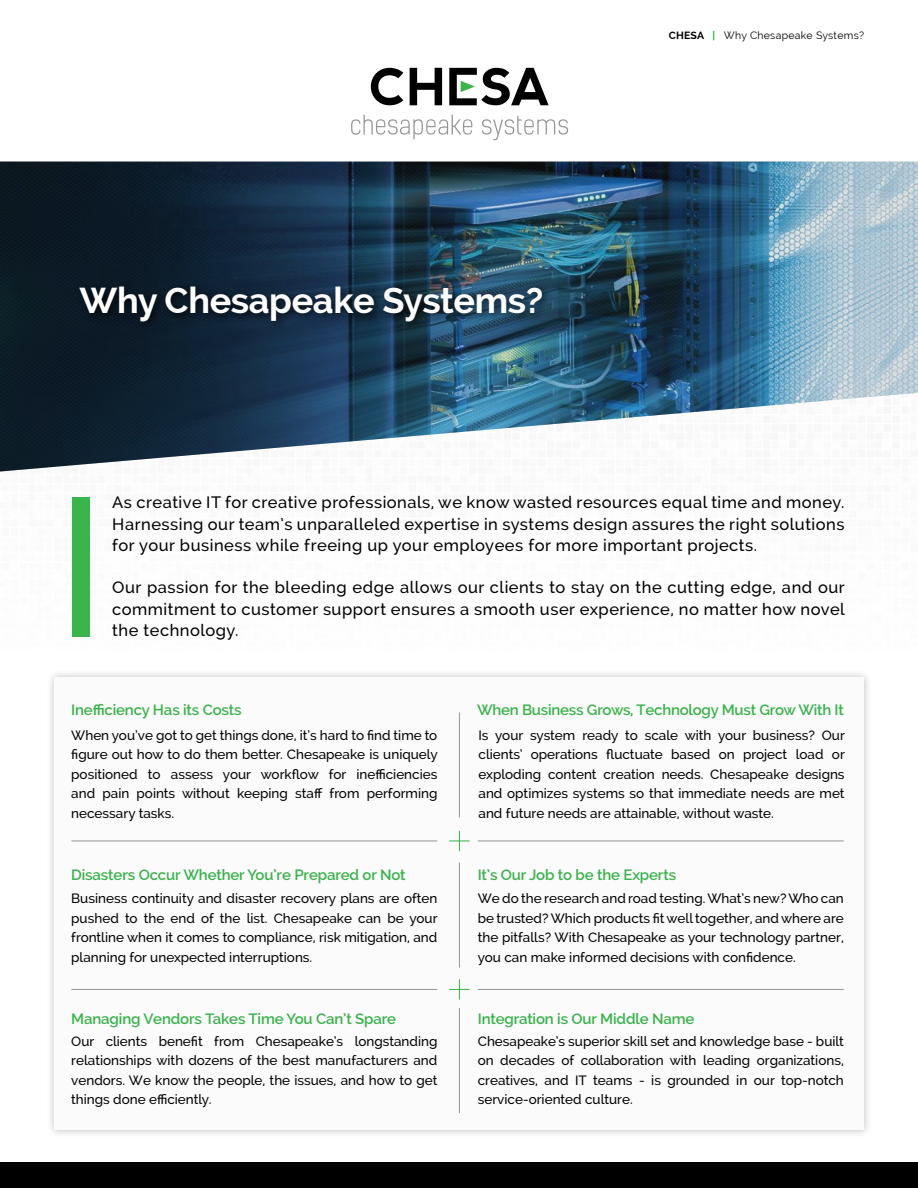
<style>
.page{position:relative;width:918px;height:1188px;background:#fff}
.page>*{position:absolute;margin:0;border:0;box-sizing:border-box;transform-origin:0 0}
.t1{font:700 36px "Raleway";letter-spacing:-.01em;color:#fff}
.t2{font:500 16.5px/21.3px "Raleway";letter-spacing:.03em;color:#000;text-align:justify}
.t3{font:600 15px "Raleway";letter-spacing:-.01em;color:#38b34a}
.t4{font:500 13.5px/19.5px "Raleway";color:#000;text-align:justify}
.t5{font:10.5px "Raleway";letter-spacing:.025em;color:#000}
.s1{font-weight:700}
.s2{font-weight:700;color:#39b54a}
</style>
<div class="page">
<div style="left:46px;top:669px;width:826px;height:469px;background:#000;opacity:.24"></div>
<div style="left:54px;top:678px;width:810px;height:452px;background:#fbfbfb"></div>
<img style="left:0;top:162px;width:918px;height:310px">
<div style="left:75px;top:281px;width:478px;height:50px;background:#000;opacity:.75"></div>
<svg style="left:351px;top:115px;width:121px;height:24px"></svg>
<svg style="left:482px;top:116px;width:86px;height:25px"></svg>
<svg style="left:371px;top:68px;width:32px;height:37px"></svg>
<svg style="left:410px;top:68px;width:32px;height:37px"></svg>
<svg style="left:449px;top:68px;width:100px;height:37px"></svg>
<div style="left:72px;top:497px;width:17px;height:139px;background:#39b54a"></div>
<svg style="left:449px;top:831px;width:21px;height:20px"></svg>
<svg style="left:449px;top:979px;width:21px;height:21px"></svg>
<hr style="left:71px;top:989px;width:366px;height:1px;background:#949598">
<hr style="left:71px;top:841px;width:366px;height:1px;background:#949598">
<hr style="left:478px;top:989px;width:366px;height:1px;background:#949598">
<hr style="left:478px;top:841px;width:366px;height:1px;background:#949598">
<hr style="left:459px;top:1008px;width:1px;height:105px;background:#949598">
<hr style="left:459px;top:862px;width:1px;height:106px;background:#949598">
<hr style="left:459px;top:712px;width:1px;height:106px;background:#949598">
<div style="left:0;top:1162px;width:918px;height:26px;background:#000"></div>
<h1 class="t1" style="left:80px;top:279px;width:465px">Why Chesapeake Systems?</h1>
<p class="t5" style="left:669px;top:29px;width:197px"><span class="s1">CHESA</span> <span class="s2">|</span> Why Chesapeake Systems?</p>
<p class="t2" style="left:112px;top:492px;width:734px">As creative IT for creative professionals, we know wasted resources equal time and money.<br>Harnessing our team’s unparalleled expertise in systems design assures the right solutions for your business while freeing up your employees for more important projects.</p>
<p class="t2" style="left:112px;top:577px;width:734px">Our passion for the bleeding edge allows our clients to stay on the cutting edge, and our commitment to customer support ensures a smooth user experience, no matter how novel the technology.</p>
<p class="t3" style="left:71px;top:701px;width:172px">Inefficiency Has its Costs</p>
<p class="t4" style="left:71px;top:725px;width:368px">When you’ve got to get things done, it’s hard to find time to figure out how to do them better. Chesapeake is uniquely positioned to assess your workflow for inefficiencies and pain points without keeping staff from performing necessary tasks.</p>
<p class="t3" style="left:71px;top:866px;width:336px">Disasters Occur Whether You’re Prepared or Not</p>
<p class="t4" style="left:71px;top:889px;width:368px">Business continuity and disaster recovery plans are often pushed to the end of the list. Chesapeake can be your frontline when it comes to compliance, risk mitigation, and planning for unexpected interruptions.</p>
<p class="t3" style="left:71px;top:1010px;width:326px">Managing Vendors Takes Time You Can’t Spare</p>
<p class="t4" style="left:71px;top:1031px;width:368px">Our clients benefit from Chesapeake’s longstanding relationships with dozens of the best manufacturers and vendors. We know the people, the issues, and how to get things done efficiently.</p>
<p class="t3" style="left:477px;top:701px;width:368px">When Business Grows, Technology Must Grow With It</p>
<p class="t4" style="left:479px;top:725px;width:368px">Is your system ready to scale with your business? Our clients’ operations fluctuate based on project load or exploding content creation needs. Chesapeake designs and optimizes systems so that immediate needs are met and future needs are attainable, without waste.</p>
<p class="t3" style="left:478px;top:866px;width:200px">It’s Our Job to be the Experts</p>
<p class="t4" style="left:478px;top:889px;width:368px">We do the research and road testing. What’s new? Who can be trusted? Which products fit well together, and where are the pitfalls? With Chesapeake as your technology partner, you can make informed decisions with confidence.</p>
<p class="t3" style="left:478px;top:1010px;width:218px">Integration is Our Middle Name</p>
<p class="t4" style="left:478px;top:1031px;width:368px">Chesapeake’s superior skill set and knowledge base - built on decades of collaboration with leading organizations, creatives, and IT teams - is grounded in our top-notch service-oriented culture.</p>
</div>
